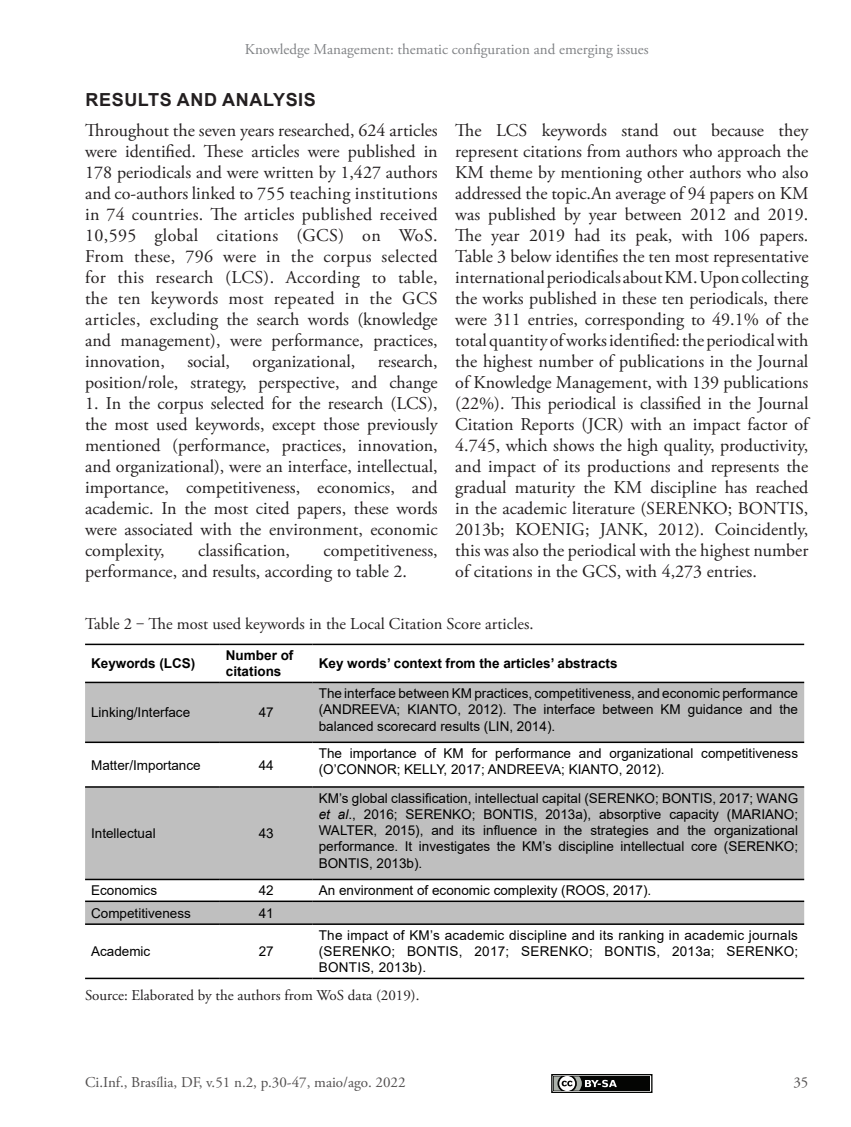
<style>
.page{position:relative;width:851px;height:1127px;background:#fff}
.page>*{position:absolute;margin:0;border:0;box-sizing:border-box;transform-origin:0 0}
.Corpo_de_Texto{font:18px/21px "Adobe Garamond Pro";color:#231f20;text-align:justify}
.Ci_Inf__Seção_de_art{font:700 18px "Arial";letter-spacing:.035em;color:#231f20}
.Ci_Inf__Título_image{font:16.5px "Adobe Garamond Pro";color:#231f20}
.t1{font:15px "Adobe Garamond Pro";color:#808285}
.t2{font:15px "Adobe Garamond Pro";color:#524f4f}
.Fonte{font:15px "Adobe Garamond Pro";color:#231f20}
.Ci_Inf__Tabela{font:13.5px/16.2px "Arial";color:#000;text-align:justify}
.Ci_Inf__Tabela-2{font:700 13.5px/16.2px "Arial";color:#000}
.s1{font-style:italic}
</style>
<div class="page">
<div style="left:551px;top:1074px;width:100px;height:18px;background:#040503"></div>
<div style="left:551px;top:1074px;width:101px;height:19px;border:1px solid #040503"></div>
<svg style="left:551px;top:1074px;width:65px;height:19px"></svg>
<div style="left:85px;top:683px;width:719px;height:58px;background:#c0c0c0"></div>
<svg style="left:85px;top:788px;width:719px;height:135px;background:#c7c7c7"></svg>
<hr style="left:85px;top:644px;width:135px;height:1px;background:#000">
<hr style="left:220px;top:644px;width:93px;height:1px;background:#000">
<hr style="left:313px;top:644px;width:491px;height:1px;background:#000">
<hr style="left:85px;top:682px;width:135px;height:1px;background:#000">
<hr style="left:220px;top:682px;width:93px;height:1px;background:#000">
<hr style="left:313px;top:682px;width:491px;height:1px;background:#000">
<hr style="left:85px;top:741px;width:135px;height:2px;background:#000">
<hr style="left:220px;top:741px;width:93px;height:2px;background:#000">
<hr style="left:313px;top:741px;width:491px;height:2px;background:#000">
<hr style="left:85px;top:786px;width:135px;height:2px;background:#000">
<hr style="left:220px;top:786px;width:93px;height:2px;background:#000">
<hr style="left:313px;top:786px;width:491px;height:2px;background:#000">
<hr style="left:85px;top:879px;width:135px;height:1px;background:#000">
<hr style="left:220px;top:879px;width:93px;height:1px;background:#000">
<hr style="left:313px;top:879px;width:491px;height:1px;background:#000">
<hr style="left:85px;top:900px;width:135px;height:2px;background:#000">
<hr style="left:220px;top:900px;width:93px;height:2px;background:#000">
<hr style="left:313px;top:900px;width:491px;height:2px;background:#000">
<hr style="left:85px;top:923px;width:135px;height:2px;background:#000">
<hr style="left:220px;top:923px;width:93px;height:2px;background:#000">
<hr style="left:313px;top:923px;width:491px;height:2px;background:#000">
<hr style="left:85px;top:977px;width:135px;height:2px;background:#000">
<hr style="left:220px;top:977px;width:93px;height:2px;background:#000">
<hr style="left:313px;top:977px;width:491px;height:2px;background:#000">
<p class="t1" style="left:245px;top:40px;width:405px">Knowledge Management: thematic configuration and emerging issues</p>
<p class="Ci_Inf__Seção_de_art" style="left:85px;top:87px;width:232px">RESULTS AND ANALYSIS</p>
<p class="Corpo_de_Texto" style="left:85px;top:120px;width:354px">Throughout the seven years researched, 624 articles were identified. These articles were published in 178 periodicals and were written by 1,427 authors and co-authors linked to 755 teaching institutions in 74 countries. The articles published received 10,595 global citations (GCS) on WoS.<br>From these, 796 were in the corpus selected for this research (LCS). According to table, the ten keywords most repeated in the GCS articles, excluding the search words (knowledge and management), were performance, practices, innovation, social, organizational, research, position/role, strategy, perspective, and change</p>
<p class="Corpo_de_Texto" style="left:85px;top:393px;width:354px">1. In the corpus selected for the research (LCS), the most used keywords, except those previously mentioned (performance, practices, innovation, and organizational), were an interface, intellectual, importance, competitiveness, economics, and academic. In the most cited papers, these words were associated with the environment, economic complexity,</p>
<p class="Corpo_de_Texto" style="left:455px;top:120px;width:354px">The LCS keywords stand out because they represent citations from authors who approach the KM theme by mentioning other authors who also addressed the topic.An average of 94 papers on KM was published by year between 2012 and 2019.<br>The year 2019 had its peak, with 106 papers.<br>Table 3 below identifies the ten most representative international periodicals about KM. Upon collecting the works published in these ten periodicals, there were 311 entries, corresponding to 49.1% of the total quantity of works identified: the periodical with the highest number of publications in the Journal of Knowledge Management, with 139 publications (22%). This periodical is classified in the Journal Citation Reports (JCR) with an impact factor of 4.745, which shows the high quality, productivity, and impact of its productions and represents the gradual maturity the KM discipline has reached in the academic literature (SERENKO; BONTIS, 2013b; KOENIG; JANK, 2012). Coincidently, this was also the periodical with the highest number of citations in the GCS, with 4,273 entries.</p>
<p class="Ci_Inf__Título_image" style="left:85px;top:614px;width:450px">Table 2 ‒ The most used keywords in the Local Citation Score articles.</p>
<p class="Ci_Inf__Tabela-2" style="left:91px;top:655px;width:106px">Keywords (LCS)</p>
<p class="Ci_Inf__Tabela-2" style="left:226px;top:647px;width:69px">Number of citations</p>
<p class="Ci_Inf__Tabela-2" style="left:319px;top:655px;width:300px">Key words’ context from the articles’ abstracts</p>
<p class="Ci_Inf__Tabela" style="left:91px;top:704px;width:101px">Linking/Interface</p>
<p class="Ci_Inf__Tabela" style="left:259px;top:704px;width:17px">47</p>
<p class="Corpo_de_Texto" style="left:198px;top:540px;width:93px">classification,</p>
<p class="Corpo_de_Texto" style="left:85px;top:540px;width:354px;text-indent:238px">competitiveness, performance, and results, according to table 2.</p>
<p class="Ci_Inf__Tabela" style="left:319px;top:685px;width:481px">The interface between KM practices, competitiveness, and economic performance (ANDREEVA; KIANTO, 2012). The interface between KM guidance and the balanced scorecard results (LIN, 2014).</p>
<p class="Ci_Inf__Tabela" style="left:91px;top:756px;width:111px">Matter/Importance</p>
<p class="Ci_Inf__Tabela" style="left:259px;top:756px;width:17px">44</p>
<p class="Ci_Inf__Tabela" style="left:319px;top:745px;width:481px">The importance of KM for performance and organizational competitiveness (O’CONNOR; KELLY, 2017; ANDREEVA; KIANTO, 2012).</p>
<p class="Ci_Inf__Tabela" style="left:91px;top:825px;width:66px">Intellectual</p>
<p class="Ci_Inf__Tabela" style="left:259px;top:825px;width:17px">43</p>
<p class="Ci_Inf__Tabela" style="left:319px;top:790px;width:481px">KM’s global classification, intellectual capital (SERENKO; BONTIS, 2017; WANG <span class="s1">et al</span>., 2016; SERENKO; BONTIS, 2013a), absorptive capacity (MARIANO; WALTER, 2015), and its influence in the strategies and the organizational performance. It investigates the KM’s discipline intellectual core (SERENKO; BONTIS, 2013b).</p>
<p class="Ci_Inf__Tabela" style="left:91px;top:882px;width:68px">Economics</p>
<p class="Ci_Inf__Tabela" style="left:259px;top:882px;width:17px">42</p>
<p class="Ci_Inf__Tabela" style="left:319px;top:882px;width:334px">An environment of economic complexity (ROOS, 2017).</p>
<p class="Ci_Inf__Tabela" style="left:91px;top:905px;width:101px">Competitiveness</p>
<p class="Ci_Inf__Tabela" style="left:259px;top:905px;width:17px">41</p>
<p class="Ci_Inf__Tabela" style="left:91px;top:943px;width:61px">Academic</p>
<p class="Ci_Inf__Tabela" style="left:259px;top:943px;width:17px">27</p>
<p class="Ci_Inf__Tabela" style="left:319px;top:927px;width:481px">The impact of KM’s academic discipline and its ranking in academic journals (SERENKO; BONTIS, 2017; SERENKO; BONTIS, 2013a; SERENKO; BONTIS, 2013b).</p>
<p class="Fonte" style="left:85px;top:986px;width:336px">Source: Elaborated by the authors from WoS data (2019).</p>
<p class="t2" style="left:85px;top:1073px;width:322px">Ci.Inf., Brasília, DF, v.51 n.2, p.30-47, maio/ago. 2022</p>
<p class="t2" style="left:793px;top:1073px;width:16px">35</p>
</div>
